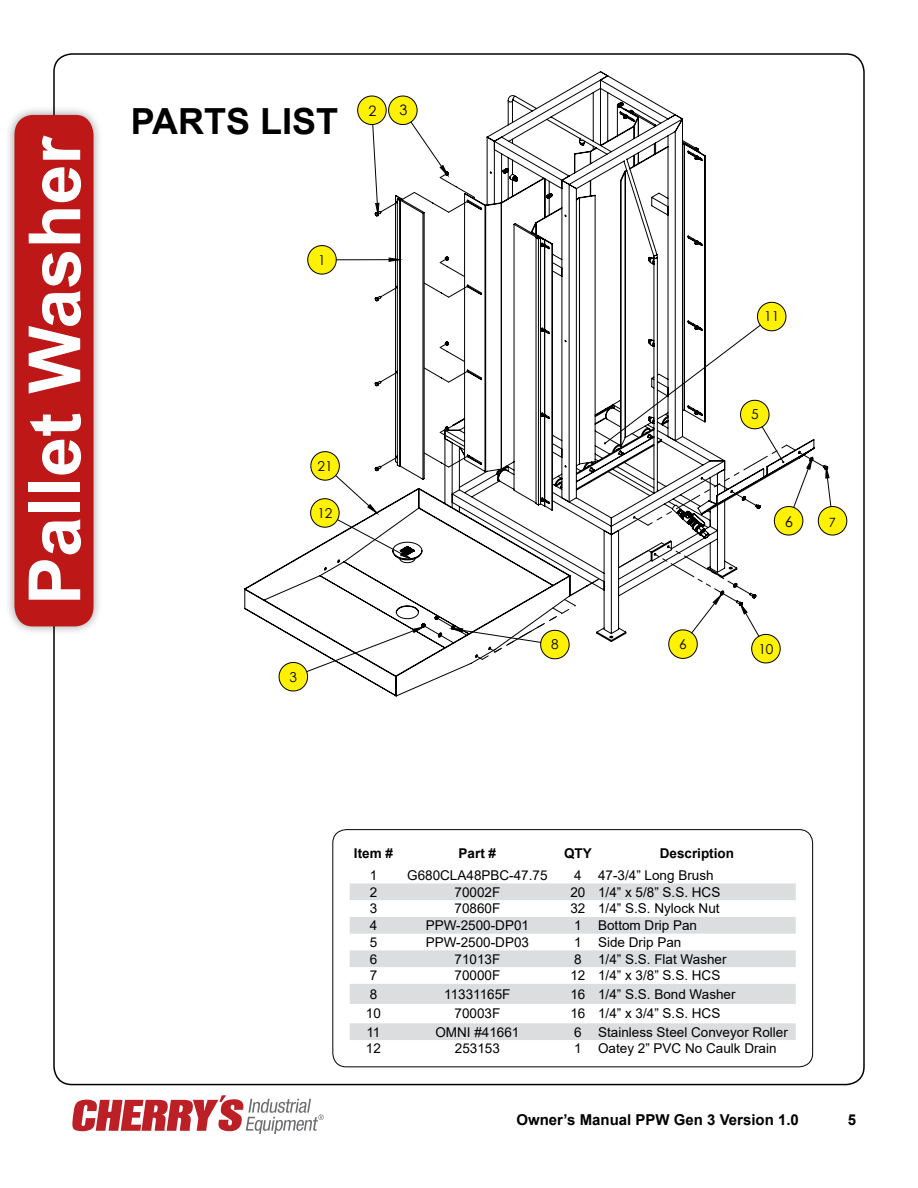
<style>
.page{position:relative;width:918px;height:1188px;background:#fff}
.page>*{position:absolute;margin:0;border:0;box-sizing:border-box;transform-origin:0 0}
.t1{font:700 72px "Arial";color:#fff}
.t2{font:700 36px "Arial";color:#000}
.t3{font:700 15px "Arial";color:#000}
.t4{font:14.85px "Century Gothic";color:#000}
.t5{font:14.4px "Century Gothic";color:#000}
.t6{font:13.65px "Century Gothic";color:#000}
.t7{font:13.5px "Arial";color:#000}
.t8{font:700 13.5px "Arial";color:#000}
.t9{font:12.75px "Century Gothic";color:#000}
</style>
<div class="page">
<div style="left:5px;top:105px;width:98px;height:531px;background:#000;opacity:.4"></div>
<svg style="left:14px;top:115px;width:80px;height:511px;background:#bd2222"></svg>
<svg style="left:72px;top:1095px;width:252px;height:39px"></svg>
<div style="left:333px;top:829px;width:480px;height:238px;border:1px solid #000;border-radius:14px"></div>
<svg style="left:244px;top:71px;width:585px;height:626px"></svg>
<svg style="left:633px;top:444px;width:191px;height:82px"></svg>
<svg style="left:618px;top:542px;width:133px;height:60px"></svg>
<svg style="left:423px;top:617px;width:45px;height:27px"></svg>
<svg style="left:475px;top:579px;width:124px;height:81px"></svg>
<svg style="left:380px;top:173px;width:95px;height:40px"></svg>
<svg style="left:423px;top:258px;width:46px;height:40px"></svg>
<svg style="left:380px;top:286px;width:18px;height:12px"></svg>
<svg style="left:423px;top:343px;width:46px;height:40px"></svg>
<svg style="left:380px;top:371px;width:18px;height:12px"></svg>
<svg style="left:423px;top:428px;width:46px;height:40px"></svg>
<svg style="left:380px;top:456px;width:18px;height:12px"></svg>
<div style="left:358px;top:96px;width:28px;height:28px;background:#fff200;border-radius:50%"></div>
<div style="left:389px;top:96px;width:28px;height:28px;background:#fff200;border-radius:50%"></div>
<div style="left:308px;top:246px;width:28px;height:28px;background:#fff200;border-radius:50%"></div>
<div style="left:311px;top:452px;width:28px;height:28px;background:#fff200;border-radius:50%"></div>
<div style="left:311px;top:499px;width:28px;height:28px;background:#fff200;border-radius:50%"></div>
<div style="left:279px;top:663px;width:29px;height:28px;background:#fff200;border-radius:50%"></div>
<div style="left:541px;top:630px;width:28px;height:29px;background:#fff200;border-radius:50%"></div>
<div style="left:669px;top:630px;width:28px;height:28px;background:#fff200;border-radius:50%"></div>
<div style="left:752px;top:634px;width:28px;height:29px;background:#fff200;border-radius:50%"></div>
<div style="left:775px;top:507px;width:28px;height:28px;background:#fff200;border-radius:50%"></div>
<div style="left:818px;top:507px;width:29px;height:28px;background:#fff200;border-radius:50%"></div>
<div style="left:741px;top:400px;width:28px;height:29px;background:#fff200;border-radius:50%"></div>
<div style="left:758px;top:302px;width:28px;height:29px;background:#fff200;border-radius:50%"></div>
<svg style="left:350px;top:883px;width:446px;height:157px;fill:#dcddde"></svg>
<h1 class="t1" style="left:4px;top:605px;width:471px;rotate:-90deg">Pallet Washer</h1>
<h2 class="t2" style="left:131px;top:96px;width:209px">PARTS LIST</h2>
<p class="t5" style="left:369px;top:100px;width:9px">2</p>
<p class="t5" style="left:399px;top:100px;width:9px">3</p>
<p class="t6" style="left:318px;top:250px;width:9px">1</p>
<p class="t6" style="left:318px;top:456px;width:17px">21</p>
<p class="t6" style="left:317px;top:503px;width:17px">12</p>
<p class="t6" style="left:290px;top:667px;width:9px">3</p>
<p class="t6" style="left:551px;top:635px;width:9px">8</p>
<p class="t6" style="left:764px;top:307px;width:17px">11</p>
<p class="t6" style="left:751px;top:405px;width:9px">5</p>
<p class="t4" style="left:785px;top:511px;width:10px">6</p>
<p class="t9" style="left:829px;top:513px;width:9px">7</p>
<p class="t6" style="left:679px;top:635px;width:9px">6</p>
<p class="t6" style="left:758px;top:639px;width:17px">10</p>
<p class="t8" style="left:354px;top:844px;width:41px">Item #</p>
<p class="t8" style="left:459px;top:844px;width:39px">Part #</p>
<p class="t8" style="left:564px;top:844px;width:29px">QTY</p>
<p class="t8" style="left:660px;top:844px;width:76px">Description</p>
<p class="t7" style="left:370px;top:866px;width:9px">1</p>
<p class="t7" style="left:407px;top:866px;width:142px">G680CLA48PBC-47.75</p>
<p class="t7" style="left:574px;top:866px;width:141px">4 47-3/4” Long Brush</p>
<p class="t7" style="left:370px;top:883px;width:9px">2</p>
<p class="t7" style="left:455px;top:883px;width:47px">70002F</p>
<p class="t7" style="left:570px;top:883px;width:152px">20 1/4” x 5/8” S.S. HCS</p>
<p class="t7" style="left:370px;top:899px;width:9px">3</p>
<p class="t7" style="left:455px;top:899px;width:47px">70860F</p>
<p class="t7" style="left:570px;top:899px;width:151px">32 1/4” S.S. Nylock Nut</p>
<p class="t7" style="left:370px;top:916px;width:9px">4</p>
<p class="t7" style="left:426px;top:916px;width:105px">PPW-2500-DP01</p>
<p class="t7" style="left:574px;top:916px;width:125px">1 Bottom Drip Pan</p>
<p class="t7" style="left:370px;top:933px;width:9px">5</p>
<p class="t7" style="left:426px;top:933px;width:105px">PPW-2500-DP03</p>
<p class="t7" style="left:574px;top:933px;width:109px">1 Side Drip Pan</p>
<p class="t7" style="left:370px;top:950px;width:9px">6</p>
<p class="t7" style="left:455px;top:950px;width:47px">71013F</p>
<p class="t7" style="left:574px;top:950px;width:154px">8 1/4” S.S. Flat Washer</p>
<p class="t7" style="left:370px;top:966px;width:9px">7</p>
<p class="t7" style="left:455px;top:966px;width:47px">70000F</p>
<p class="t7" style="left:570px;top:966px;width:152px">12 1/4” x 3/8” S.S. HCS</p>
<p class="t7" style="left:370px;top:985px;width:9px">8</p>
<p class="t7" style="left:444px;top:985px;width:68px">11331165F</p>
<p class="t7" style="left:570px;top:985px;width:167px">16 1/4” S.S. Bond Washer</p>
<p class="t7" style="left:366px;top:1004px;width:17px">10</p>
<p class="t7" style="left:455px;top:1004px;width:47px">70003F</p>
<p class="t7" style="left:570px;top:1004px;width:152px">16 1/4” x 3/4” S.S. HCS</p>
<p class="t7" style="left:366px;top:1023px;width:16px">11</p>
<p class="t7" style="left:435px;top:1023px;width:86px">OMNI #41661</p>
<p class="t7" style="left:574px;top:1023px;width:215px">6 Stainless Steel Conveyor Roller</p>
<p class="t7" style="left:366px;top:1039px;width:17px">12</p>
<p class="t7" style="left:455px;top:1039px;width:47px">253153</p>
<p class="t7" style="left:574px;top:1039px;width:204px">1 Oatey 2” PVC No Caulk Drain</p>
<p class="t3" style="left:516px;top:1110px;width:284px">Owner’s Manual PPW Gen 3 Version 1.0</p>
<p class="t3" style="left:848px;top:1110px;width:10px">5</p>
</div>
